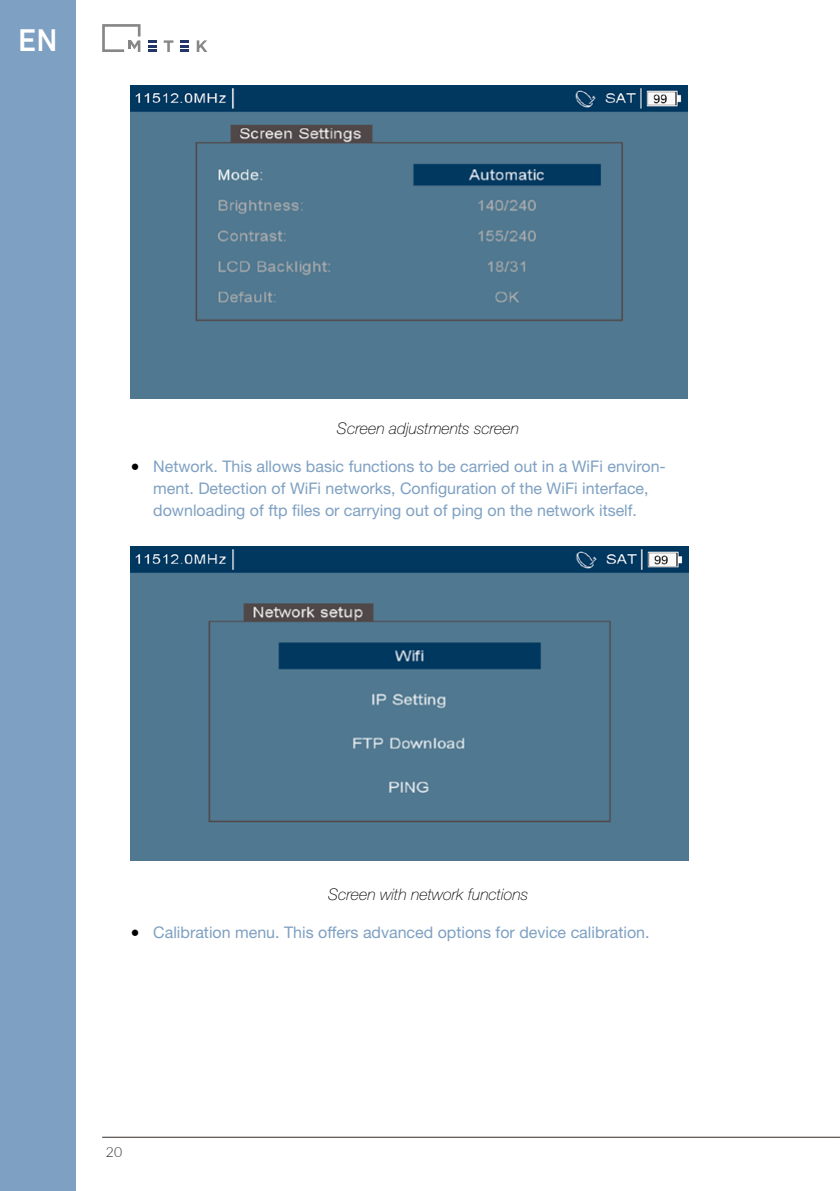
<style>
.page{position:relative;width:840px;height:1191px;background:#fff}
.page>*{position:absolute;margin:0;border:0;box-sizing:border-box;transform-origin:0 0}
.t1{font:500 32px "DIN Next LT Pro";color:#fff}
.t2{font:16px/22px "Helvetica Neue LT Std";color:#7ea0c2;text-align:center}
.t3{font:italic 100 16px "Helvetica Neue LT Std";color:#000}
.t4{font:300 14px "Lato";color:#312e29}
.s1{font-family:"Minion Pro";font-size:24px;color:#000}
</style>
<div class="page">
<div style="left:0;top:0;width:76px;height:1191px;background:#7ea0c2"></div>
<hr style="left:102px;top:1136px;width:737px;height:1px;background:#312e29">
<svg style="left:164px;top:40px;width:9px;height:12px"></svg>
<svg style="left:197px;top:40px;width:10px;height:12px"></svg>
<svg style="left:102px;top:24px;width:38px;height:28px"></svg>
<svg style="left:148px;top:40px;width:9px;height:12px"></svg>
<svg style="left:180px;top:40px;width:9px;height:12px"></svg>
<img style="left:130px;top:85px;width:557px;height:313px">
<img style="left:130px;top:546px;width:558px;height:314px">
<h1 class="t1" style="left:18px;top:21px;width:41px">EN</h1>
<p class="t3" style="left:337px;top:419px;width:184px">Screen adjustments screen</p>
<p class="t2" style="left:130px;top:455px;width:536px"><span class="s1">•</span> Network. This allows basic functions to be carried out in a WiFi environ&shy;ment. Detection of WiFi networks, Configuration of the WiFi interface, downloading of ftp files or carrying out of ping on the network itself.</p>
<p class="t3" style="left:328px;top:885px;width:201px">Screen with network functions</p>
<p class="t2" style="left:130px;top:921px;width:520px"><span class="s1">•</span> Calibration menu. This offers advanced options for device calibration.</p>
<p class="t4" style="left:106px;top:1142px;width:18px">20</p>
</div>
